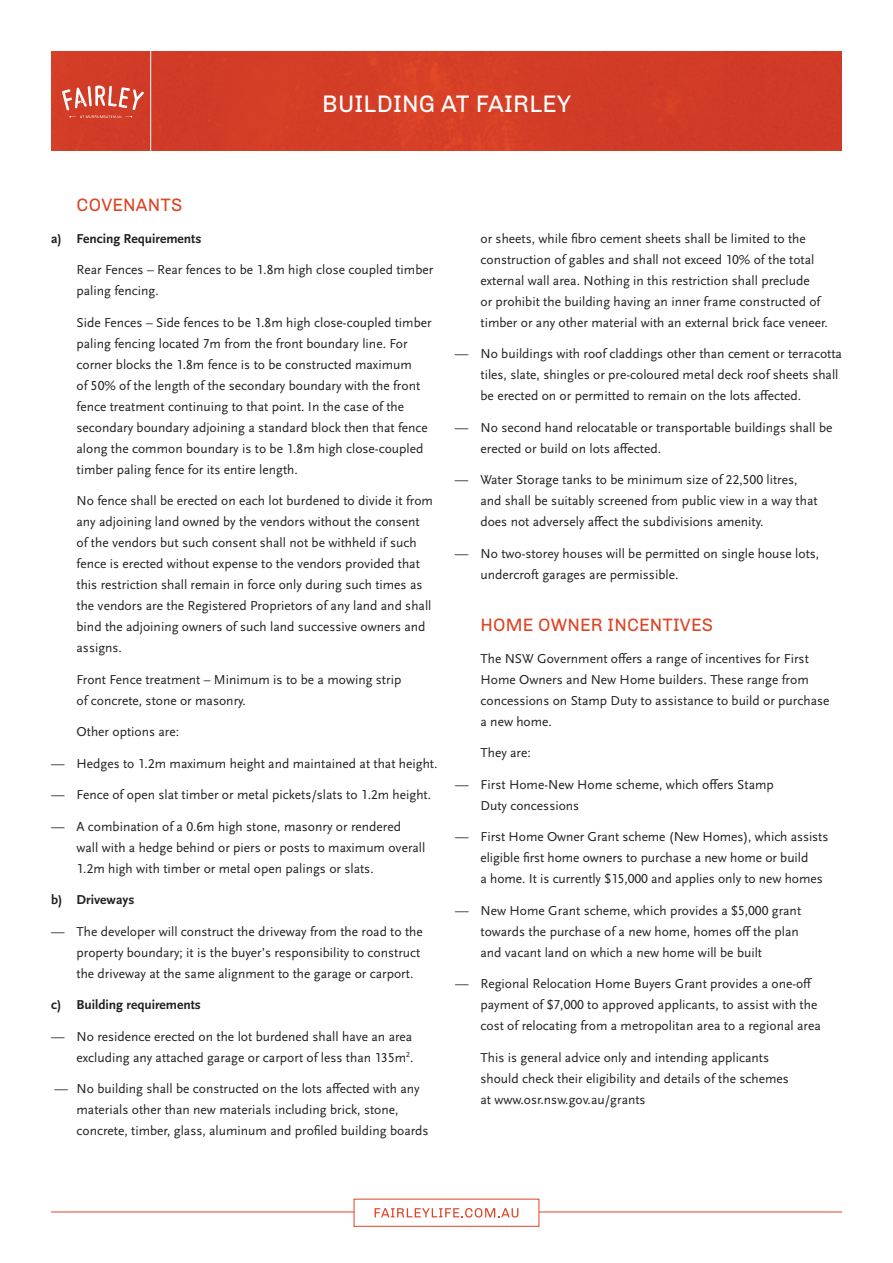
<style>
.page{position:relative;width:893px;height:1263px;background:#fff}
.page>*{position:absolute;margin:0;border:0;box-sizing:border-box;transform-origin:0 0}
.t1{font:24px "Chivo";letter-spacing:.01em;color:#fff}
.t2{font:18px "Chivo";letter-spacing:.01em;color:#dc4526}
.t3{font:13.5px/21px "Scala Sans Pro";color:#231f20}
.t4{font:700 13.5px "Scala Sans Pro";color:#231f20}
</style>
<div class="page">
<div style="left:51px;top:51px;width:791px;height:100px;background:#d23c27"></div>
<hr style="left:51px;top:1211px;width:791px;height:1px;background:#dc4526">
<div style="left:354px;top:1199px;width:185px;height:27px;background:#fff"></div>
<svg style="left:375px;top:1208px;width:143px;height:9px"></svg>
<div style="left:354px;top:1199px;width:185px;height:28px;border:1px solid #dc4526"></div>
<hr style="left:150px;top:51px;width:1px;height:100px;background:#fff">
<svg style="left:62px;top:86px;width:82px;height:32px;background:#db6959"></svg>
<h1 class="t1" style="left:322px;top:90px;width:250px">BUILDING AT FAIRLEY</h1>
<h2 class="t2" style="left:77px;top:194px;width:107px">COVENANTS</h2>
<p class="t4" style="left:51px;top:230px;width:152px">a) Fencing Requirements</p>
<p class="t3" style="left:77px;top:259px;width:358px">Rear Fences – Rear fences to be 1.8m high close coupled timber paling fencing.</p>
<p class="t3" style="left:77px;top:312px;width:357px">Side Fences – Side fences to be 1.8m high close-coupled timber paling fencing located 7m from the front boundary line. For corner blocks the 1.8m fence is to be constructed maximum<br>of 50% of the length of the secondary boundary with the front fence treatment continuing to that point. In the case of the secondary boundary adjoining a standard block then that fence along the common boundary is to be 1.8m high close-coupled timber paling fence for its entire length.</p>
<p class="t3" style="left:77px;top:490px;width:358px">No fence shall be erected on each lot burdened to divide it from any adjoining land owned by the vendors without the consent of the vendors but such consent shall not be withheld if such fence is erected without expense to the vendors provided that this restriction shall remain in force only during such times as the vendors are the Registered Proprietors of any land and shall bind the adjoining owners of such land successive owners and assigns.</p>
<p class="t3" style="left:77px;top:669px;width:326px">Front Fence treatment – Minimum is to be a mowing strip of concrete, stone or masonry.</p>
<p class="t3" style="left:77px;top:721px;width:104px">Other options are:</p>
<p class="t3" style="left:51px;top:753px;width:388px">— Hedges to 1.2m maximum height and maintained at that height.</p>
<p class="t3" style="left:51px;top:784px;width:382px">— Fence of open slat timber or metal pickets/slats to 1.2m height.</p>
<p class="t3" style="left:77px;top:816px;width:350px;text-indent:-26px">— A combination of a 0.6m high stone, masonry or rendered wall with a hedge behind or piers or posts to maximum overall<br>1.2m high with timber or metal open palings or slats.</p>
<p class="t4" style="left:51px;top:892px;width:85px">b) Driveways</p>
<p class="t3" style="left:77px;top:921px;width:348px;text-indent:-26px">— The developer will construct the driveway from the road to the property boundary; it is the buyer’s responsibility to construct the driveway at the same alignment to the garage or carport.</p>
<p class="t4" style="left:51px;top:997px;width:151px">c) Building requirements</p>
<p class="t3" style="left:51px;top:1026px;width:364px;text-align:right">— No residence erected on the lot burdened shall have an area excluding any attached garage or carport of less than 135m<sup>2</sup>.</p>
<p class="t3" style="left:77px;top:1078px;width:354px;text-indent:-22px">— No building shall be constructed on the lots affected with any materials other than new materials including brick, stone, concrete, timber, glass, aluminum and profiled building boards</p>
<p class="t3" style="left:480px;top:228px;width:349px">or sheets, while fibro cement sheets shall be limited to the construction of gables and shall not exceed 10% of the total external wall area. Nothing in this restriction shall preclude<br>or prohibit the building having an inner frame constructed of timber or any other material with an external brick face veneer.</p>
<p class="t3" style="left:480px;top:343px;width:363px;text-indent:-26px">— No buildings with roof claddings other than cement or terracotta tiles, slate, shingles or pre-coloured metal deck roof sheets shall be erected on or permitted to remain on the lots affected.</p>
<p class="t3" style="left:480px;top:417px;width:353px;text-indent:-26px">— No second hand relocatable or transportable buildings shall be erected or build on lots affected.</p>
<p class="t3" style="left:480px;top:469px;width:339px;text-indent:-26px">— Water Storage tanks to be minimum size of 22,500 litres, and shall be suitably screened from public view in a way that does not adversely affect the subdivisions amenity.</p>
<p class="t3" style="left:480px;top:543px;width:340px;text-indent:-26px">— No two-storey houses will be permitted on single house lots, undercroft garages are permissible.</p>
<h2 class="t2" style="left:481px;top:614px;width:234px">HOME OWNER INCENTIVES</h2>
<p class="t3" style="left:480px;top:648px;width:350px">The NSW Government offers a range of incentives for First Home Owners and New Home builders. These range from concessions on Stamp Duty to assistance to build or purchase a new home.</p>
<p class="t3" style="left:480px;top:742px;width:52px">They are:</p>
<p class="t3" style="left:480px;top:774px;width:295px;text-indent:-26px">— First Home-New Home scheme, which offers Stamp<br>Duty concessions</p>
<p class="t3" style="left:480px;top:826px;width:349px;text-indent:-26px">— First Home Owner Grant scheme (New Homes), which assists eligible first home owners to purchase a new home or build<br>a home. It is currently $15,000 and applies only to new homes</p>
<p class="t3" style="left:480px;top:900px;width:322px;text-indent:-26px">— New Home Grant scheme, which provides a $5,000 grant towards the purchase of a new home, homes off the plan and vacant land on which a new home will be built</p>
<p class="t3" style="left:480px;top:973px;width:342px;text-indent:-26px">— Regional Relocation Home Buyers Grant provides a one-off payment of $7,000 to approved applicants, to assist with the cost of relocating from a metropolitan area to a regional area</p>
<p class="t3" style="left:480px;top:1047px;width:310px">This is general advice only and intending applicants should check their eligibility and details of the schemes at www.osr.nsw.gov.au/grants</p>
</div>
